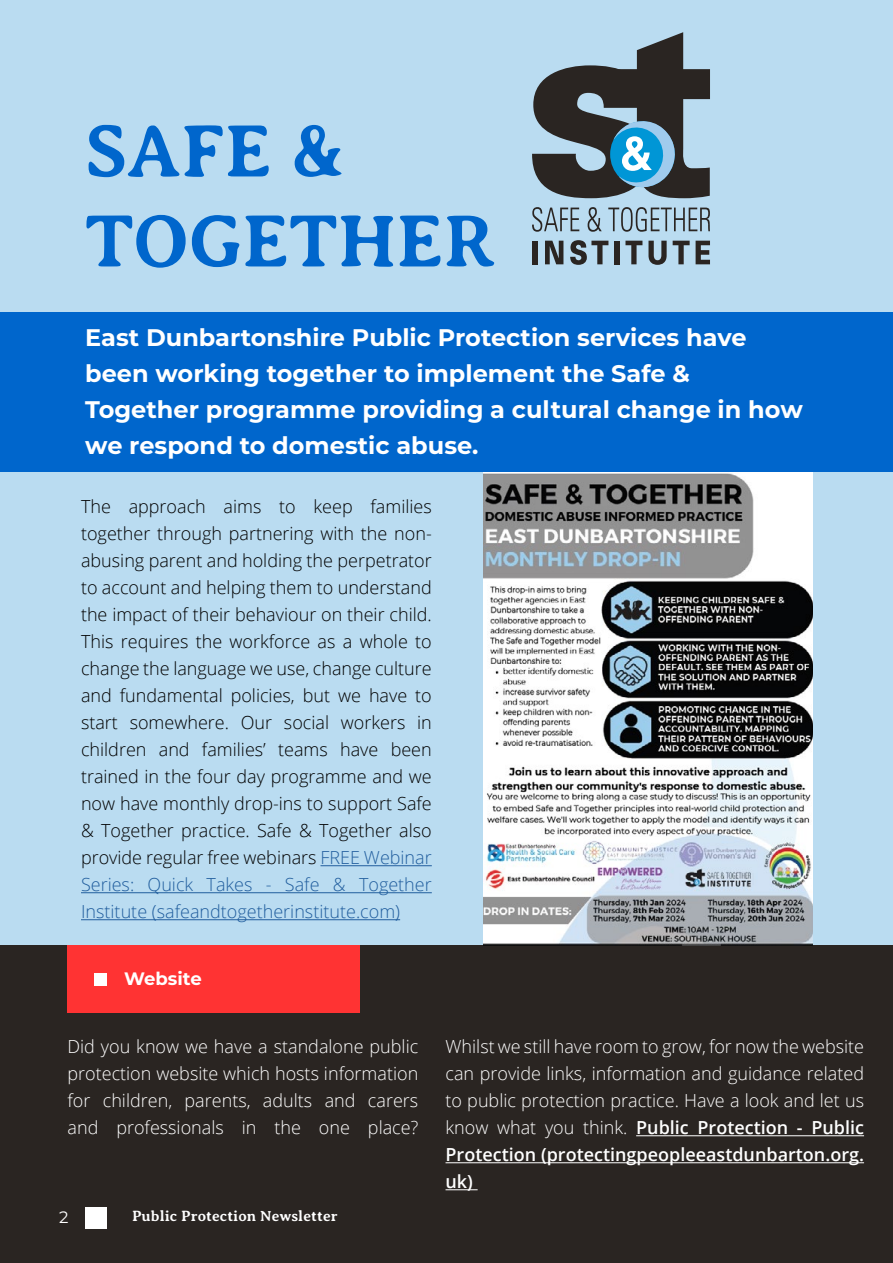
<style>
.page{position:relative;width:893px;height:1263px;background:#badcf1}
.page>*{position:absolute;margin:0;border:0;box-sizing:border-box;transform-origin:0 0}
.Headline{font:700 75px/90px "Averia Serif Libre";color:#06c}
.Sub_Title_white{font:700 24px/36px "Montserrat";color:#fff}
.body_text{font:300 18px/27px "Open Sans";color:#000;text-align:justify}
.body_text-2{font:300 18px/27px "Open Sans";color:#fff;text-align:justify}
.Title_cover_2_White{font:700 18px "Montserrat";color:#fff}
.t1{font:16.5px "Montserrat";color:#fff}
.t2{font:700 15px "Averia Serif Libre";letter-spacing:.005em;color:#fff}
.s1{color:#215e9e}
.s2{font-weight:600}
</style>
<div class="page">
<div style="left:0;top:945px;width:893px;height:318px;background:#2a2522"></div>
<div style="left:0;top:312px;width:893px;height:159px;background:#06c"></div>
<div style="left:68px;top:945px;width:292px;height:68px;background:#f33"></div>
<div style="left:94px;top:973px;width:13px;height:13px;background:#fff"></div>
<img style="left:483px;top:472px;width:330px;height:473px">
<svg style="left:532px;top:32px;width:178px;height:166px"></svg>
<svg style="left:532px;top:207px;width:47px;height:25px"></svg>
<svg style="left:588px;top:207px;width:14px;height:25px"></svg>
<svg style="left:608px;top:207px;width:102px;height:25px"></svg>
<div style="left:532px;top:241px;width:6px;height:23px;background:#2a2522"></div>
<svg style="left:545px;top:241px;width:18px;height:23px"></svg>
<svg style="left:570px;top:240px;width:38px;height:25px"></svg>
<div style="left:614px;top:241px;width:6px;height:23px;background:#2a2522"></div>
<svg style="left:625px;top:241px;width:17px;height:23px"></svg>
<svg style="left:648px;top:241px;width:19px;height:24px"></svg>
<svg style="left:673px;top:241px;width:17px;height:23px"></svg>
<svg style="left:696px;top:241px;width:14px;height:23px"></svg>
<div style="left:85px;top:1207px;width:21px;height:21px;background:#fff"></div>
<hr style="left:320px;top:865px;width:112px;height:1px;background:#215e9e">
<hr style="left:81px;top:892px;width:351px;height:1px;background:#215e9e">
<hr style="left:81px;top:919px;width:319px;height:1px;background:#215e9e">
<hr style="left:636px;top:1135px;width:228px;height:1px;background:#fff">
<hr style="left:446px;top:1162px;width:418px;height:1px;background:#fff">
<hr style="left:446px;top:1189px;width:32px;height:1px;background:#fff">
<p class="Headline" style="left:85px;top:106px;width:412px">SAFE &amp;<br>TOGETHER</p>
<p class="Sub_Title_white" style="left:85px;top:318px;width:719px">East Dunbartonshire Public Protection services have been working together to implement the Safe &amp; Together programme providing a cultural change in how we respond to domestic abuse.</p>
<p class="body_text" style="left:81px;top:493px;width:352px">The approach aims to keep families together through partnering with the non&shy;abusing parent and holding the perpetrator to account and helping them to understand the impact of their behaviour on their child.<br>This requires the workforce as a whole to change the language we use, change culture and fundamental policies, but we have to start somewhere. Our social workers in children and families’ teams have been trained in the four day programme and we now have monthly drop-ins to support Safe &amp; Together practice. Safe &amp; Together also provide regular free webinars <span class="s1">FREE Webinar Series: Quick Takes - Safe &amp; Together Institute (safeandtogetherinstitute.com)</span></p>
<p class="Title_cover_2_White" style="left:124px;top:965px;width:79px">Website</p>
<p class="body_text-2" style="left:68px;top:1033px;width:352px">Did you know we have a standalone public protection website which hosts information for children, parents, adults and carers and professionals in the one place?</p>
<p class="body_text-2" style="left:446px;top:1033px;width:420px">Whilst we still have room to grow, for now the website can provide links, information and guidance related to public protection practice. Have a look and let us know what you think. <span class="s2">Public Protection - Public Protection (protectingpeopleeastdunbarton.org. uk)</span></p>
<p class="t1" style="left:59px;top:1206px;width:11px">2</p>
<p class="t2" style="left:132px;top:1207px;width:207px">Public Protection Newsletter</p>
</div>
